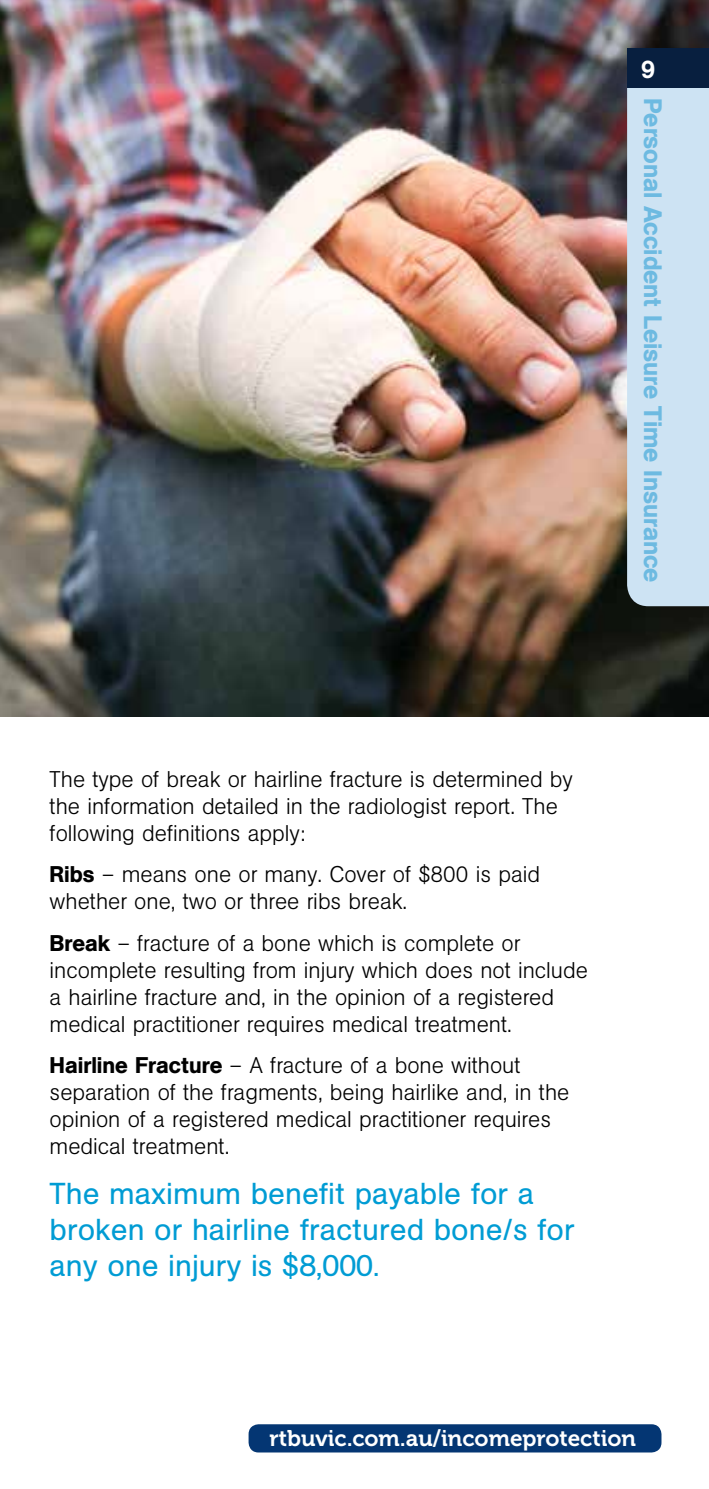
<style>
.page{position:relative;width:709px;height:1489px;background:#fff}
.page>*{position:absolute;margin:0;border:0;box-sizing:border-box;transform-origin:0 0}
.t1{font:30px/36px "AG Book BQ";color:#009cd4}
.t2{font:500 25px "AG Book BQ";color:#6dbae1}
.t3{font:500 25px "AG Book BQ";color:#fff}
.t4{font:300 22.5px/27px "AG Book BQ";color:#000}
.t5{font:22.5px "Museo 700";color:#fff}
.s1{font-weight:500}
</style>
<div class="page">
<img style="left:0;top:0;width:709px;height:716px">
<div style="left:248px;top:1424px;width:413px;height:28px;background:#043673;border-radius:10px"></div>
<div style="left:627px;top:88px;width:82px;height:518px;background:#cde3f3"></div>
<div style="left:627px;top:48px;width:82px;height:40px;background:#081f3f"></div>
<p class="t3" style="left:641px;top:54px;width:16px">9</p>
<p class="t2" style="left:668px;top:98px;width:486px;rotate:90deg">Personal Accident Leisure Time Insurance</p>
<p class="t4" style="left:50px;top:765px;width:525px">The type of break or hairline fracture is determined by the information detailed in the radiologist report. The following definitions apply:</p>
<p class="t4" style="left:50px;top:861px;width:492px"><span class="s1">Ribs</span> – means one or many. Cover of $800 is paid whether one, two or three ribs break.</p>
<p class="t4" style="left:50px;top:929px;width:540px"><span class="s1">Break</span> – fracture of a bone which is complete or incomplete resulting from injury which does not include a hairline fracture and, in the opinion of a registered medical practitioner requires medical treatment.</p>
<p class="t4" style="left:50px;top:1051px;width:521px"><span class="s1">Hairline Fracture</span> – A fracture of a bone without separation of the fragments, being hairlike and, in the opinion of a registered medical practitioner requires medical treatment.</p>
<h1 class="t1" style="left:50px;top:1175px;width:526px">The maximum benefit payable for a broken or hairline fractured bone/s for any one injury is $8,000.</h1>
<p class="t5" style="left:269px;top:1425px;width:368px">rtbuvic.com.au/incomeprotection</p>
</div>
